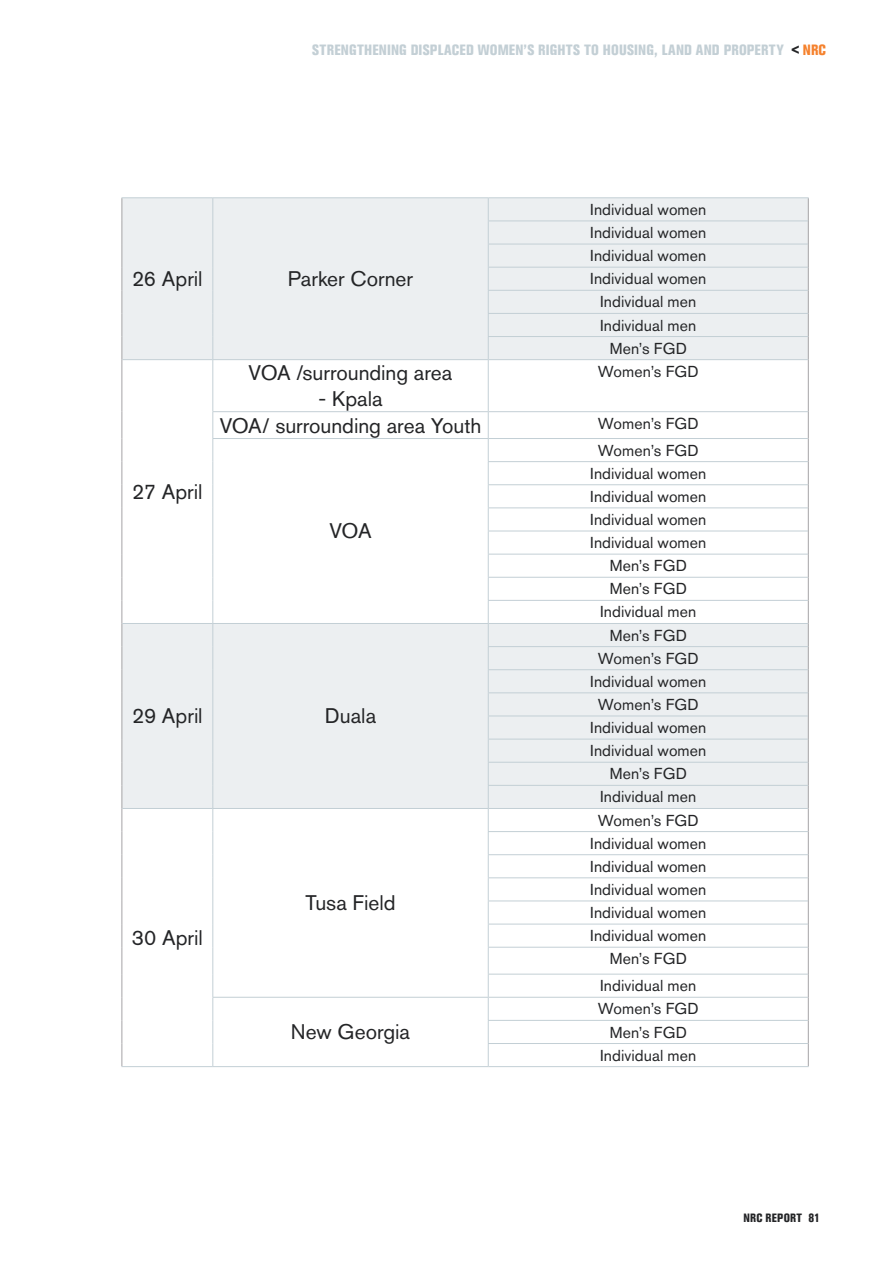
<style>
.page{position:relative;width:893px;height:1263px;background:#fff}
.page>*{position:absolute;margin:0;border:0;box-sizing:border-box;transform-origin:0 0}
._6_AK_-_PARAGRAPH_no{font:21px "Akzidenz Grotesk BQ";color:#242527}
._6_AK_-_PARAGRAPH_no-2{font:15.75px "Akzidenz Grotesk BQ";letter-spacing:.005em;color:#242527}
.t1{font:800 condensed 14.85px "Akzidenz Grotesk BE";letter-spacing:.015em;color:#c3cfd5}
.t2{font:800 condensed 12px "Akzidenz Grotesk BE";letter-spacing:.02em;color:#242527}
.s1{color:#242527}
.s2{color:#f5822e}
</style>
<div class="page">
<svg style="left:123px;top:198px;width:685px;height:610px;fill:#eceff1"></svg>
<svg style="left:122px;top:198px;width:1px;height:161px"></svg>
<svg style="left:808px;top:198px;width:1px;height:162px"></svg>
<hr style="left:122px;top:360px;width:1px;height:52px;background:#a5a4a6">
<hr style="left:808px;top:360px;width:1px;height:52px;background:#a5a4a6">
<svg style="left:122px;top:412px;width:1px;height:654px"></svg>
<svg style="left:808px;top:412px;width:1px;height:654px"></svg>
<hr style="left:122px;top:197px;width:91px;height:1px;background:#c3cfd5">
<hr style="left:213px;top:197px;width:275px;height:1px;background:#c3cfd5">
<svg style="left:212px;top:198px;width:1px;height:161px"></svg>
<hr style="left:488px;top:197px;width:321px;height:1px;background:#c3cfd5">
<hr style="left:488px;top:221px;width:320px;height:1px;background:#c3cfd5">
<hr style="left:488px;top:244px;width:320px;height:1px;background:#c3cfd5">
<hr style="left:488px;top:267px;width:320px;height:1px;background:#c3cfd5">
<hr style="left:488px;top:290px;width:320px;height:1px;background:#c3cfd5">
<hr style="left:488px;top:313px;width:320px;height:1px;background:#c3cfd5">
<hr style="left:488px;top:336px;width:320px;height:1px;background:#c3cfd5">
<svg style="left:488px;top:198px;width:1px;height:161px"></svg>
<hr style="left:122px;top:359px;width:91px;height:1px;background:#c3cfd5">
<hr style="left:213px;top:359px;width:275px;height:1px;background:#c3cfd5">
<hr style="left:212px;top:360px;width:1px;height:51px;background:#c3cfd5">
<hr style="left:488px;top:359px;width:320px;height:1px;background:#c3cfd5">
<hr style="left:488px;top:360px;width:1px;height:51px;background:#c3cfd5">
<hr style="left:212px;top:411px;width:276px;height:1px;background:#c3cfd5">
<hr style="left:488px;top:411px;width:320px;height:1px;background:#c3cfd5">
<hr style="left:212px;top:438px;width:276px;height:1px;background:#c3cfd5">
<hr style="left:488px;top:438px;width:320px;height:1px;background:#c3cfd5">
<hr style="left:488px;top:461px;width:320px;height:1px;background:#c3cfd5">
<hr style="left:488px;top:484px;width:320px;height:1px;background:#c3cfd5">
<hr style="left:488px;top:507px;width:320px;height:1px;background:#c3cfd5">
<hr style="left:488px;top:531px;width:320px;height:1px;background:#c3cfd5">
<hr style="left:488px;top:554px;width:320px;height:1px;background:#c3cfd5">
<hr style="left:488px;top:577px;width:320px;height:1px;background:#c3cfd5">
<hr style="left:488px;top:600px;width:320px;height:1px;background:#c3cfd5">
<hr style="left:122px;top:623px;width:91px;height:1px;background:#c3cfd5">
<hr style="left:213px;top:623px;width:275px;height:1px;background:#c3cfd5">
<hr style="left:488px;top:623px;width:320px;height:1px;background:#c3cfd5">
<hr style="left:488px;top:646px;width:320px;height:1px;background:#c3cfd5">
<hr style="left:488px;top:669px;width:320px;height:1px;background:#c3cfd5">
<hr style="left:488px;top:692px;width:320px;height:1px;background:#c3cfd5">
<hr style="left:488px;top:716px;width:320px;height:1px;background:#c3cfd5">
<hr style="left:488px;top:739px;width:320px;height:1px;background:#c3cfd5">
<hr style="left:488px;top:762px;width:320px;height:1px;background:#c3cfd5">
<hr style="left:488px;top:785px;width:320px;height:1px;background:#c3cfd5">
<hr style="left:122px;top:808px;width:91px;height:1px;background:#c3cfd5">
<hr style="left:213px;top:808px;width:275px;height:1px;background:#c3cfd5">
<hr style="left:488px;top:808px;width:320px;height:1px;background:#c3cfd5">
<hr style="left:488px;top:831px;width:320px;height:1px;background:#c3cfd5">
<hr style="left:488px;top:854px;width:320px;height:1px;background:#c3cfd5">
<hr style="left:488px;top:877px;width:320px;height:1px;background:#c3cfd5">
<hr style="left:488px;top:900px;width:320px;height:1px;background:#c3cfd5">
<hr style="left:488px;top:924px;width:320px;height:1px;background:#c3cfd5">
<hr style="left:488px;top:947px;width:320px;height:1px;background:#c3cfd5">
<hr style="left:488px;top:974px;width:320px;height:1px;background:#c3cfd5">
<hr style="left:212px;top:997px;width:276px;height:1px;background:#c3cfd5">
<svg style="left:212px;top:412px;width:1px;height:654px"></svg>
<hr style="left:488px;top:997px;width:320px;height:1px;background:#c3cfd5">
<hr style="left:488px;top:1020px;width:320px;height:1px;background:#c3cfd5">
<hr style="left:488px;top:1043px;width:320px;height:1px;background:#c3cfd5">
<svg style="left:488px;top:412px;width:1px;height:654px"></svg>
<hr style="left:122px;top:1066px;width:91px;height:1px;background:#c3cfd5">
<hr style="left:213px;top:1066px;width:275px;height:1px;background:#c3cfd5">
<hr style="left:488px;top:1066px;width:321px;height:1px;background:#c3cfd5">
<p class="t1" style="left:312px;top:41px;width:515px">STRENGTHENING DISPLACED WOMEN’S RIGHTS TO HOUSING, LAND AND PROPERTY <span class="s1">&lt;</span> <span class="s2">NRC</span></p>
<p class="_6_AK_-_PARAGRAPH_no" style="left:132px;top:266px;width:72px">26 April</p>
<p class="_6_AK_-_PARAGRAPH_no" style="left:288px;top:266px;width:127px">Parker Corner</p>
<p class="_6_AK_-_PARAGRAPH_no" style="left:249px;top:361px;width:205px">VOA /surrounding area</p>
<p class="_6_AK_-_PARAGRAPH_no" style="left:319px;top:386px;width:65px">- Kpala</p>
<p class="_6_AK_-_PARAGRAPH_no-2" style="left:590px;top:200px;width:118px">Individual women</p>
<p class="_6_AK_-_PARAGRAPH_no-2" style="left:590px;top:223px;width:118px">Individual women</p>
<p class="_6_AK_-_PARAGRAPH_no-2" style="left:590px;top:246px;width:118px">Individual women</p>
<p class="_6_AK_-_PARAGRAPH_no-2" style="left:590px;top:269px;width:118px">Individual women</p>
<p class="_6_AK_-_PARAGRAPH_no-2" style="left:600px;top:293px;width:98px">Individual men</p>
<p class="_6_AK_-_PARAGRAPH_no-2" style="left:600px;top:316px;width:98px">Individual men</p>
<p class="_6_AK_-_PARAGRAPH_no-2" style="left:610px;top:339px;width:79px">Men’s FGD</p>
<p class="_6_AK_-_PARAGRAPH_no-2" style="left:598px;top:362px;width:102px">Women’s FGD</p>
<p class="_6_AK_-_PARAGRAPH_no" style="left:132px;top:479px;width:72px">27 April</p>
<p class="_6_AK_-_PARAGRAPH_no" style="left:220px;top:413px;width:263px">VOA/ surrounding area Youth</p>
<p class="_6_AK_-_PARAGRAPH_no-2" style="left:598px;top:414px;width:102px">Women’s FGD</p>
<p class="_6_AK_-_PARAGRAPH_no" style="left:329px;top:519px;width:44px">VOA</p>
<p class="_6_AK_-_PARAGRAPH_no-2" style="left:598px;top:441px;width:102px">Women’s FGD</p>
<p class="_6_AK_-_PARAGRAPH_no-2" style="left:590px;top:464px;width:118px">Individual women</p>
<p class="_6_AK_-_PARAGRAPH_no-2" style="left:590px;top:487px;width:118px">Individual women</p>
<p class="_6_AK_-_PARAGRAPH_no-2" style="left:590px;top:510px;width:118px">Individual women</p>
<p class="_6_AK_-_PARAGRAPH_no-2" style="left:590px;top:533px;width:118px">Individual women</p>
<p class="_6_AK_-_PARAGRAPH_no-2" style="left:610px;top:556px;width:79px">Men’s FGD</p>
<p class="_6_AK_-_PARAGRAPH_no-2" style="left:610px;top:579px;width:79px">Men’s FGD</p>
<p class="_6_AK_-_PARAGRAPH_no-2" style="left:600px;top:603px;width:98px">Individual men</p>
<p class="_6_AK_-_PARAGRAPH_no" style="left:132px;top:704px;width:72px">29 April</p>
<p class="_6_AK_-_PARAGRAPH_no" style="left:325px;top:704px;width:53px">Duala</p>
<p class="_6_AK_-_PARAGRAPH_no" style="left:132px;top:925px;width:72px">30 April</p>
<p class="_6_AK_-_PARAGRAPH_no" style="left:305px;top:890px;width:92px">Tusa Field</p>
<p class="_6_AK_-_PARAGRAPH_no" style="left:291px;top:1019px;width:121px">New Georgia</p>
<p class="_6_AK_-_PARAGRAPH_no-2" style="left:610px;top:626px;width:79px">Men’s FGD</p>
<p class="_6_AK_-_PARAGRAPH_no-2" style="left:598px;top:649px;width:102px">Women’s FGD</p>
<p class="_6_AK_-_PARAGRAPH_no-2" style="left:590px;top:672px;width:118px">Individual women</p>
<p class="_6_AK_-_PARAGRAPH_no-2" style="left:598px;top:695px;width:102px">Women’s FGD</p>
<p class="_6_AK_-_PARAGRAPH_no-2" style="left:590px;top:718px;width:118px">Individual women</p>
<p class="_6_AK_-_PARAGRAPH_no-2" style="left:590px;top:741px;width:118px">Individual women</p>
<p class="_6_AK_-_PARAGRAPH_no-2" style="left:610px;top:764px;width:79px">Men’s FGD</p>
<p class="_6_AK_-_PARAGRAPH_no-2" style="left:600px;top:788px;width:98px">Individual men</p>
<p class="_6_AK_-_PARAGRAPH_no-2" style="left:598px;top:811px;width:102px">Women’s FGD</p>
<p class="_6_AK_-_PARAGRAPH_no-2" style="left:590px;top:834px;width:118px">Individual women</p>
<p class="_6_AK_-_PARAGRAPH_no-2" style="left:590px;top:857px;width:118px">Individual women</p>
<p class="_6_AK_-_PARAGRAPH_no-2" style="left:590px;top:880px;width:118px">Individual women</p>
<p class="_6_AK_-_PARAGRAPH_no-2" style="left:590px;top:903px;width:118px">Individual women</p>
<p class="_6_AK_-_PARAGRAPH_no-2" style="left:590px;top:926px;width:118px">Individual women</p>
<p class="_6_AK_-_PARAGRAPH_no-2" style="left:610px;top:949px;width:79px">Men’s FGD</p>
<p class="_6_AK_-_PARAGRAPH_no-2" style="left:600px;top:976px;width:98px">Individual men</p>
<p class="_6_AK_-_PARAGRAPH_no-2" style="left:598px;top:999px;width:102px">Women’s FGD</p>
<p class="_6_AK_-_PARAGRAPH_no-2" style="left:610px;top:1023px;width:79px">Men’s FGD</p>
<p class="_6_AK_-_PARAGRAPH_no-2" style="left:600px;top:1046px;width:98px">Individual men</p>
<p class="t2" style="left:743px;top:1211px;width:78px">NRC REPORT 81</p>
</div>
